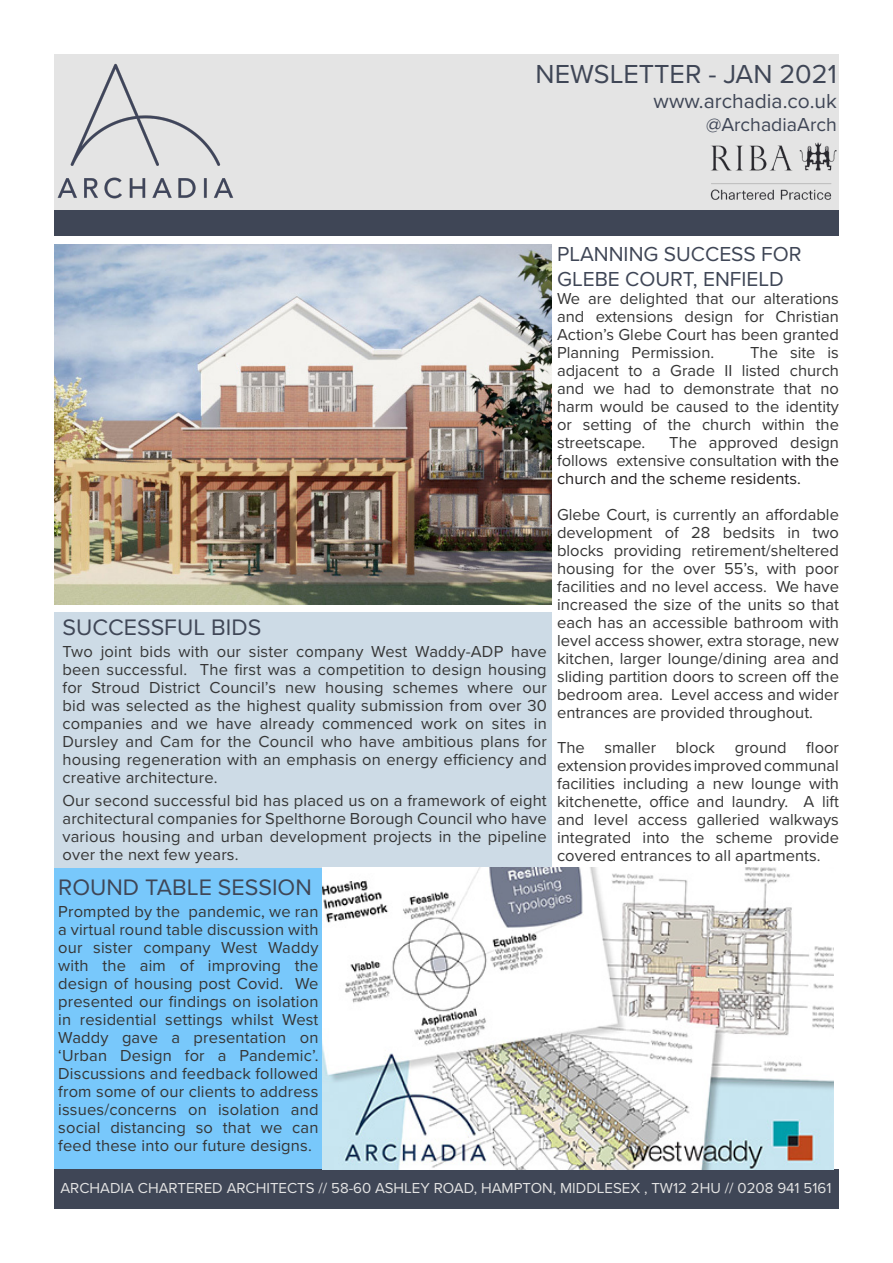
<style>
.page{position:relative;width:893px;height:1263px;background:#fff}
.page>*{position:absolute;margin:0;border:0;box-sizing:border-box;transform-origin:0 0}
.t1{font:27px "Proxima Nova";color:#3f4656}
.t2{font:23.25px "Proxima Nova";color:#3f4656}
.t3{font:21px/25.2px "Proxima Nova";color:#3f4656}
.t4{font:19.5px "Proxima Nova";color:#3f4656}
.t5{font:16.5px/18px "Proxima Nova";color:#363636;text-align:justify}
.t6{font:15px "Proxima Nova";color:#e4e4e4}
.s1{color:#231f20}
</style>
<div class="page">
<div style="left:54px;top:1169px;width:785px;height:40px;background:#3f4656"></div>
<div style="left:54px;top:210px;width:785px;height:25px;background:#3f4656"></div>
<div style="left:54px;top:54px;width:785px;height:156px;background:#e4e4e4"></div>
<img style="left:57px;top:63px;width:177px;height:136px">
<img style="left:710px;top:142px;width:127px;height:58px">
<div style="left:54px;top:867px;width:269px;height:301px;background:#78c8fb"></div>
<div style="left:54px;top:612px;width:497px;height:255px;background:#cddbe6"></div>
<img style="left:54px;top:244px;width:497px;height:360px">
<img style="left:323px;top:867px;width:510px;height:302px">
<p class="t1" style="left:536px;top:54px;width:303px">NEWSLETTER - JAN 2021</p>
<p class="t3" style="left:654px;top:88px;width:185px">www.archadia.co.uk</p>
<p class="t4" style="left:706px;top:110px;width:132px">@ArchadiaArch</p>
<p class="t2" style="left:63px;top:610px;width:200px">SUCCESSFUL BIDS</p>
<p class="t5" style="left:63px;top:642px;width:486px">Two joint bids with our sister company West Waddy-ADP have been successful. The first was a competition to design housing for Stroud District Council’s new housing schemes where our bid was selected as the highest quality submission from over 30 companies and we have already commenced work on sites in Dursley and Cam for the Council who have ambitious plans for housing regeneration with an emphasis on energy efficiency and creative architecture.</p>
<p class="t5" style="left:63px;top:790px;width:486px">Our second successful bid has placed us on a framework of eight architectural companies for Spelthorne Borough Council who have various housing and urban development projects in the pipeline over the next few years.</p>
<p class="t2" style="left:58px;top:869px;width:255px">ROUND TABLE SESSION</p>
<p class="t5" style="left:58px;top:902px;width:262px">Prompted by the pandemic, we ran a virtual round table discussion with our sister company West Waddy with the aim of improving the design of housing post Covid. We presented our findings on isolation in residential settings whilst West Waddy gave a presentation on ‘Urban Design for a Pandemic’.<br>Discussions and feedback followed from some of our clients to address issues/concerns on isolation and social distancing so that we can feed these into our future designs.</p>
<p class="t3" style="left:557px;top:241px;width:246px">PLANNING SUCCESS FOR<br>GLEBE COURT, ENFIELD</p>
<p class="t5" style="left:557px;top:289px;width:283px">We are delighted that our alterations and extensions design for Christian Action’s Glebe Court has been granted Planning Permission.</p>
<p class="t5" style="left:557px;top:343px;width:283px;text-indent:193px">The site is adjacent to a Grade II listed church and we had to demonstrate that no harm would be caused to the identity or setting of the church within the streetscape.</p>
<p class="t5" style="left:557px;top:433px;width:283px;text-indent:112px">The approved design follows extensive consultation <span class="s1">with the church and the scheme residents.</span></p>
<p class="t5" style="left:557px;top:505px;width:283px">Glebe Court, is currently an affordable development of 28 bedsits in two blocks providing retirement/sheltered housing for the over 55’s, with poor facilities and no level access. We have increased the size of the units so that each has an accessible bathroom with level access shower, extra storage, new kitchen, larger lounge/dining area and sliding partition doors to screen off the bedroom area. Level access and wider entrances are provided throughout.</p>
<p class="t5" style="left:557px;top:738px;width:283px">The smaller block ground floor extension provides improved communal facilities including a new lounge with kitchenette, office and laundry. A lift and level access galleried walkways integrated into the scheme provide covered entrances to all apartments.</p>
<p class="t6" style="left:60px;top:1177px;width:772px">ARCHADIA CHARTERED ARCHITECTS // 58-60 ASHLEY ROAD, HAMPTON, MIDDLESEX , TW12 2HU // 0208 941 5161</p>
</div>
